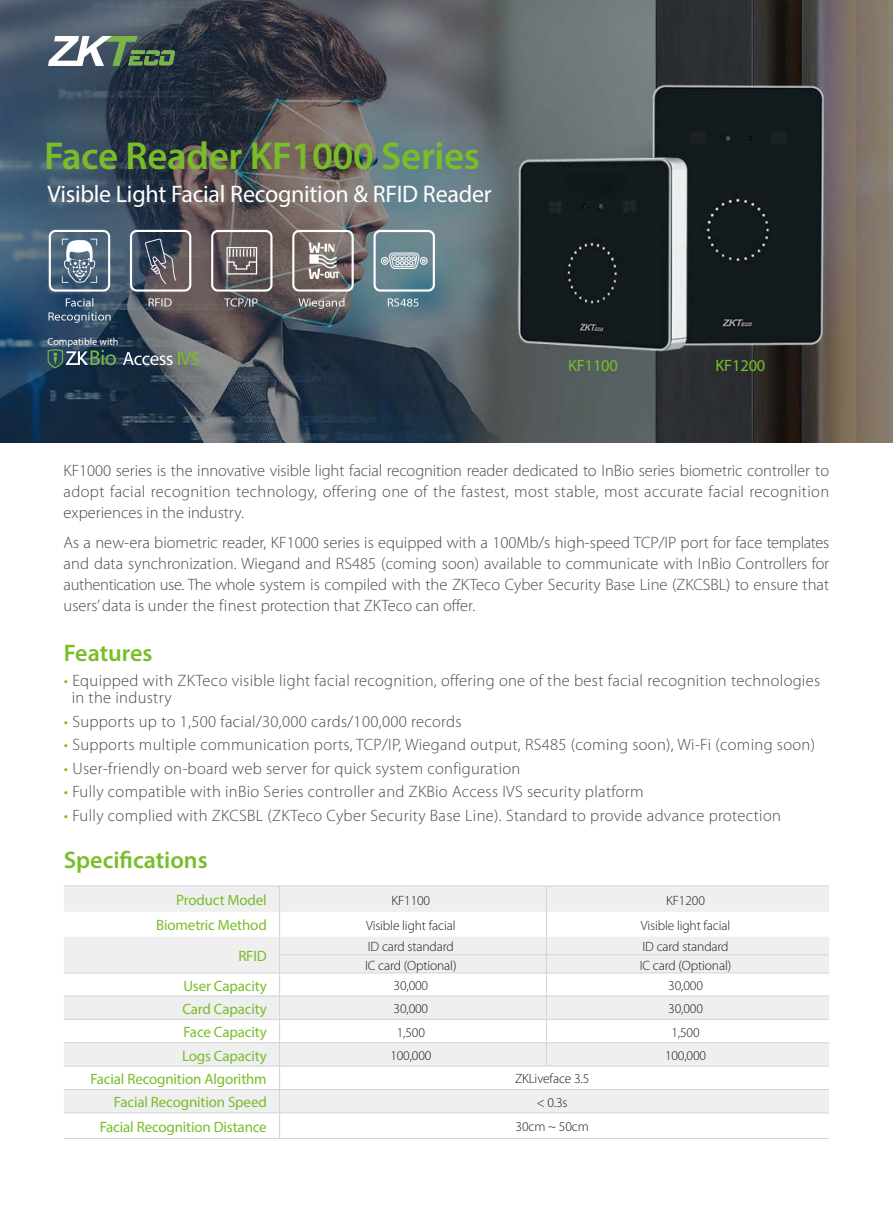
<style>
.page{position:relative;width:893px;height:1212px;background:#fff}
.page>*{position:absolute;margin:0;border:0;box-sizing:border-box;transform-origin:0 0}
.t1{font:600 39px "Myriad Pro";letter-spacing:-.01em;color:#79bd29}
.t2{font:24px "Myriad Pro";letter-spacing:-.01em;color:#fff}
.t3{font:600 24px "Myriad Pro";color:#79bd29}
.t4{font:300 16.5px/21px "Myriad Pro";letter-spacing:.02em;color:#4a494a;text-align:justify}
.t5{font:16.5px "Myriad Pro";letter-spacing:-.01em;color:#79bd29}
.t6{font:15px "Myriad Pro";letter-spacing:-.01em;color:#79bd29}
.t7{font:300 13.5px "Myriad Pro";letter-spacing:-.01em;color:#231916}
.t8{font:10.2px "Myriad Pro";color:#fff}
.s1{font-weight:700;color:#79bd29}
</style>
<div class="page">
<img style="left:0;top:0;width:893px;height:442px">
<img style="left:49px;top:36px;width:126px;height:29px">
<hr style="left:280px;top:885px;width:266px;height:1px;background:#d1d4d6">
<hr style="left:64px;top:885px;width:216px;height:1px;background:#d1d4d6">
<hr style="left:64px;top:1138px;width:216px;height:1px;background:#d1d4d6">
<hr style="left:546px;top:885px;width:283px;height:1px;background:#d1d4d6">
<svg style="left:64px;top:886px;width:765px;height:252px"></svg>
<hr style="left:546px;top:1112px;width:283px;height:1px;background:#d1d4d6">
<hr style="left:280px;top:1138px;width:266px;height:1px;background:#d1d4d6">
<hr style="left:546px;top:1138px;width:283px;height:1px;background:#d1d4d6">
<img style="left:44px;top:227px;width:396px;height:98px">
<svg style="left:123px;top:352px;width:76px;height:13px"></svg>
<svg style="left:48px;top:349px;width:68px;height:19px"></svg>
<h1 class="t1" style="left:44px;top:131px;width:438px">Face Reader KF1000 Series</h1>
<h2 class="t2" style="left:48px;top:179px;width:446px">Visible Light Facial Recognition &amp; RFID Reader</h2>
<p class="t8" style="left:47px;top:336px;width:73px">Compatible with</p>
<p class="t5" style="left:568px;top:355px;width:51px">KF1100</p>
<p class="t5" style="left:715px;top:355px;width:51px">KF1200</p>
<p class="t4" style="left:64px;top:460px;width:767px">KF1000 series is the innovative visible light facial recognition reader dedicated to InBio series biometric controller to adopt facial recognition technology, offering one of the fastest, most stable, most accurate facial recognition experiences in the industry.</p>
<p class="t4" style="left:64px;top:532px;width:767px">As a new-era biometric reader, KF1000 series is equipped with a 100Mb/s high-speed TCP/IP port for face templates and data synchronization. Wiegand and RS485 (coming soon) available to communicate with InBio Controllers for authentication use. The whole system is compiled with the ZKTeco Cyber Security Base Line (ZKCSBL) to ensure that users’data is under the finest protection that ZKTeco can offer.</p>
<h2 class="t3" style="left:64px;top:638px;width:90px">Features</h2>
<p class="t4" style="left:72px;top:672px;width:750px;line-height:17.5px;text-indent:-8px"><span class="s1">·</span> Equipped with ZKTeco visible light facial recognition, offering one of the best facial recognition technologies in the industry</p>
<p class="t4" style="left:64px;top:710px;width:753px;line-height:23.5px;text-align:left"><span class="s1">·</span> Supports up to 1,500 facial/30,000 cards/100,000 records<br><span class="s1">·</span> Supports multiple communication ports, TCP/IP, Wiegand output, RS485 (coming soon), Wi-Fi (coming soon) <span class="s1">·</span> User-friendly on-board web server for quick system configuration<br><span class="s1">·</span> Fully compatible with inBio Series controller and ZKBio Access IVS security platform<br><span class="s1">·</span> Fully complied with ZKCSBL (ZKTeco Cyber Security Base Line). Standard to provide advance protection</p>
<h2 class="t3" style="left:64px;top:844px;width:145px">Specifications</h2>
<p class="t6" style="left:176px;top:891px;width:92px">Product Model</p>
<p class="t7" style="left:392px;top:893px;width:40px">KF1100</p>
<p class="t7" style="left:666px;top:893px;width:40px">KF1200</p>
<p class="t6" style="left:156px;top:916px;width:112px">Biometric Method</p>
<p class="t7" style="left:366px;top:918px;width:91px">Visible light facial</p>
<p class="t7" style="left:641px;top:918px;width:91px">Visible light facial</p>
<p class="t6" style="left:238px;top:947px;width:30px">RFID</p>
<p class="t7" style="left:368px;top:939px;width:88px">ID card standard</p>
<p class="t7" style="left:643px;top:939px;width:88px">ID card standard</p>
<p class="t7" style="left:365px;top:957px;width:93px">IC card (Optional)</p>
<p class="t7" style="left:640px;top:957px;width:93px">IC card (Optional)</p>
<p class="t6" style="left:183px;top:976px;width:85px">User Capacity</p>
<p class="t7" style="left:394px;top:978px;width:36px">30,000</p>
<p class="t7" style="left:668px;top:978px;width:36px">30,000</p>
<p class="t6" style="left:182px;top:999px;width:86px">Card Capacity</p>
<p class="t7" style="left:394px;top:1001px;width:36px">30,000</p>
<p class="t7" style="left:668px;top:1001px;width:36px">30,000</p>
<p class="t6" style="left:183px;top:1023px;width:85px">Face Capacity</p>
<p class="t7" style="left:397px;top:1025px;width:30px">1,500</p>
<p class="t7" style="left:671px;top:1025px;width:30px">1,500</p>
<p class="t6" style="left:182px;top:1046px;width:86px">Logs Capacity</p>
<p class="t7" style="left:390px;top:1048px;width:43px">100,000</p>
<p class="t7" style="left:665px;top:1048px;width:43px">100,000</p>
<p class="t6" style="left:90px;top:1070px;width:178px">Facial Recognition Algorithm</p>
<p class="t7" style="left:515px;top:1071px;width:76px">ZKLiveface 3.5</p>
<p class="t6" style="left:114px;top:1093px;width:154px">Facial Recognition Speed</p>
<p class="t7" style="left:537px;top:1095px;width:32px">﹤ 0.3s</p>
<p class="t6" style="left:100px;top:1118px;width:169px">Facial Recognition Distance</p>
<p class="t7" style="left:516px;top:1119px;width:75px">30cm ~ 50cm</p>
</div>
